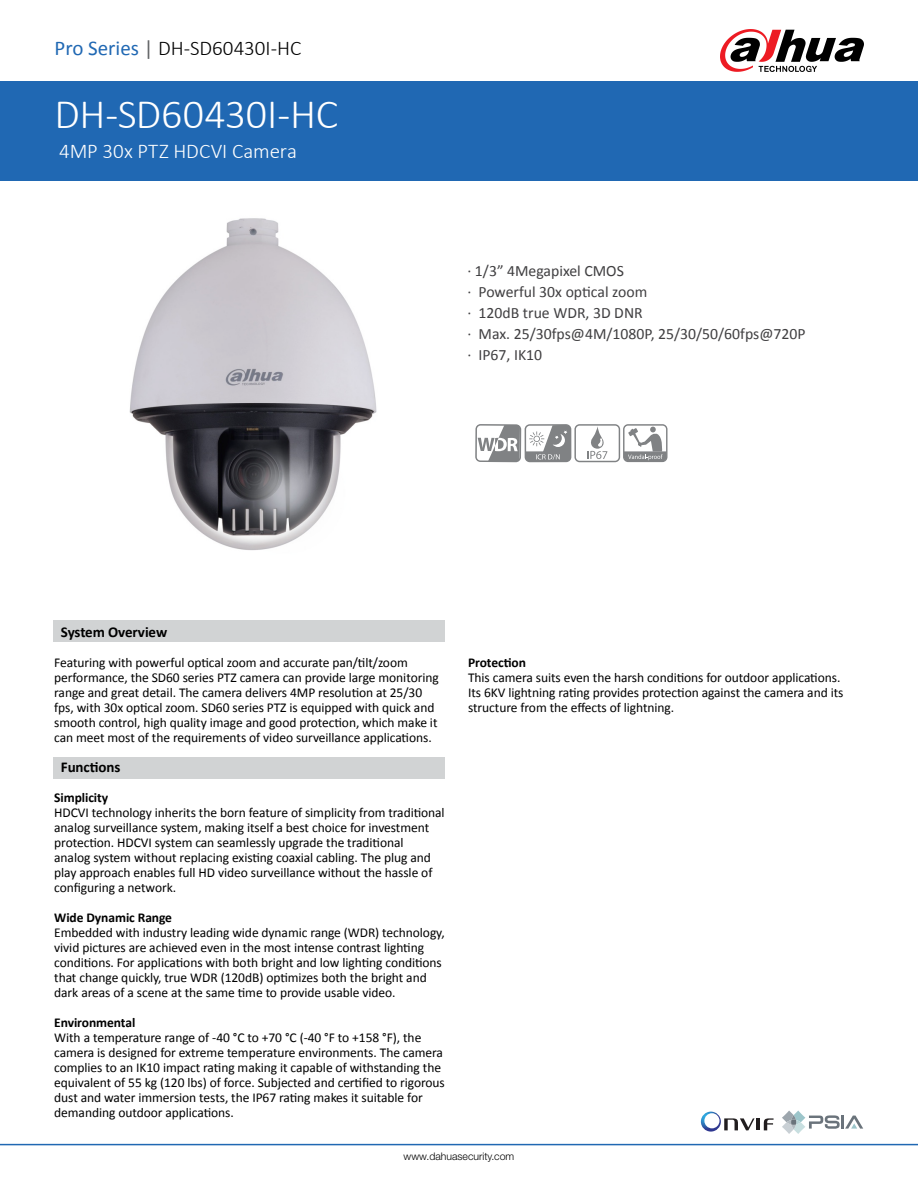
<style>
.page{position:relative;width:918px;height:1188px;background:#fff}
.page>*{position:absolute;margin:0;border:0;box-sizing:border-box;transform-origin:0 0}
.t1{font:300 42px "Calibri";letter-spacing:-.01em;color:#fff}
.t2{font:300 21px "Calibri";letter-spacing:-.005em;color:#000}
.t3{font:300 21px "Calibri";letter-spacing:-.005em;color:#fff}
.t4{font:15.75px/21px "Calibri";color:#403f41}
.t5{font:700 15px "Calibri";letter-spacing:-.005em;color:#000}
.t6{font:13.5px/15px "Calibri";letter-spacing:-.005em;color:#000}
.t7{font:700 13.5px "Calibri";letter-spacing:-.005em;color:#000}
.t8{font:300 10.5px "Helvetica Neue LT Std";color:#000}
.s1{font-weight:400;color:#2068b3}
.s2{font-weight:400;color:#626466}
</style>
<div class="page">
<div style="left:0;top:81px;width:918px;height:100px;background:#2068b3"></div>
<div style="left:53px;top:621px;width:392px;height:21px;background:#d1d3d4"></div>
<div style="left:53px;top:758px;width:392px;height:21px;background:#d1d3d4"></div>
<hr style="left:0;top:1144px;width:918px;height:1px;background:#2068b3">
<svg style="left:720px;top:29px;width:144px;height:43px"></svg>
<svg style="left:782px;top:1111px;width:81px;height:23px"></svg>
<hr style="left:756px;top:1118px;width:4px;height:12px;background:#211d1e">
<svg style="left:764px;top:1118px;width:10px;height:12px"></svg>
<svg style="left:701px;top:1112px;width:54px;height:20px"></svg>
<img style="left:129px;top:218px;width:248px;height:332px">
<svg style="left:475px;top:424px;width:193px;height:38px"></svg>
<h2 class="t2" style="left:55px;top:35px;width:248px"><span class="s1">Pro Series</span> <span class="s2">|</span> DH-SD60430I-HC</h2>
<h1 class="t1" style="left:55px;top:88px;width:285px">DH-SD60430I-HC</h1>
<h2 class="t3" style="left:59px;top:138px;width:239px">4MP 30x PTZ HDCVI Camera</h2>
<p class="t4" style="left:467px;top:260px;width:340px">· 1/3” 4Megapixel CMOS<br>· Powerful 30x optical zoom<br>· 120dB true WDR, 3D DNR<br>· Max. 25/30fps@4M/1080P, 25/30/50/60fps@720P · IP67, IK10</p>
<p class="t5" style="left:61px;top:622px;width:108px">System Overview</p>
<p class="t6" style="left:54px;top:655px;width:386px">Featuring with powerful optical zoom and accurate pan/tilt/zoom performance, the SD60 series PTZ camera can provide large monitoring range and great detail. The camera delivers 4MP resolution at 25/30 fps, with 30x optical zoom. SD60 series PTZ is equipped with quick and smooth control, high quality image and good protection, which make it can meet most of the requirements of video surveillance applications.</p>
<p class="t5" style="left:61px;top:757px;width:61px">Functions</p>
<p class="t7" style="left:54px;top:788px;width:56px">Simplicity</p>
<p class="t6" style="left:54px;top:805px;width:392px">HDCVI technology inherits the born feature of simplicity from traditional analog surveillance system, making itself a best choice for investment protection. HDCVI system can seamlessly upgrade the traditional<br>analog system without replacing existing coaxial cabling. The plug and play approach enables full HD video surveillance without the hassle of configuring a network.</p>
<p class="t7" style="left:54px;top:908px;width:119px">Wide Dynamic Range</p>
<p class="t6" style="left:54px;top:925px;width:392px">Embedded with industry leading wide dynamic range (WDR) technology, vivid pictures are achieved even in the most intense contrast lighting conditions. For applications with both bright and low lighting conditions that change quickly, true WDR (120dB) optimizes both the bright and dark areas of a scene at the same time to provide usable video.</p>
<p class="t7" style="left:54px;top:1013px;width:83px">Environmental</p>
<p class="t6" style="left:54px;top:1030px;width:392px">With a temperature range of -40 °C to +70 °C (-40 °F to +158 °F), the camera is designed for extreme temperature environments. The camera complies to an IK10 impact rating making it capable of withstanding the equivalent of 55 kg (120 lbs) of force. Subjected and certified to rigorous dust and water immersion tests, the IP67 rating makes it suitable for demanding outdoor applications.</p>
<p class="t7" style="left:468px;top:654px;width:59px">Protection</p>
<p class="t6" style="left:468px;top:670px;width:377px">This camera suits even the harsh conditions for outdoor applications.<br>Its 6KV lightning rating provides protection against the camera and its structure from the effects of lightning.</p>
<p class="t8" style="left:404px;top:1150px;width:112px">www.dahuasecurity.com</p>
</div>
